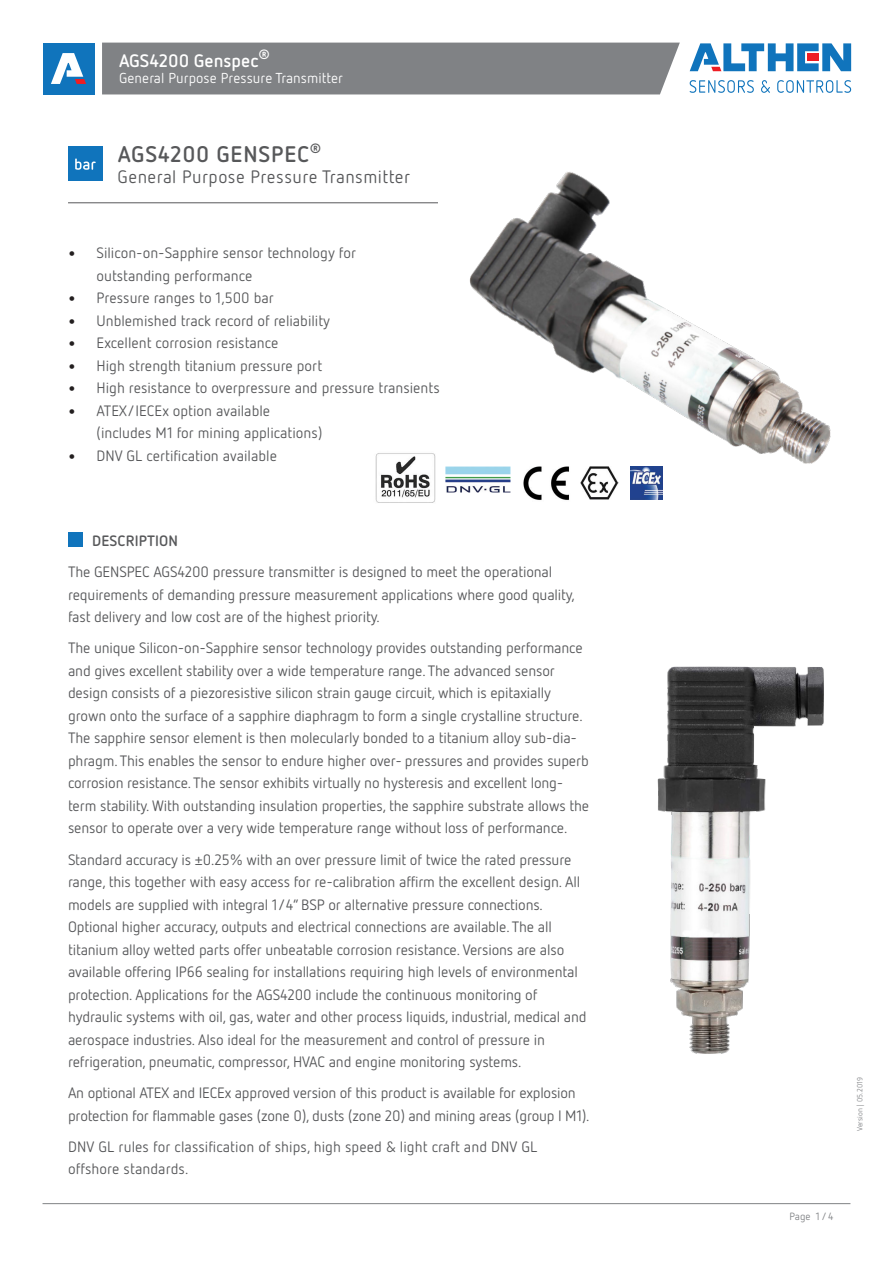
<style>
.page{position:relative;width:893px;height:1263px;background:#fff}
.page>*{position:absolute;margin:0;border:0;box-sizing:border-box;transform-origin:0 0}
.t1{font:700 22.5px "Netto OT";letter-spacing:.035em;color:#57585a}
.t2{font:18px "Netto OT";letter-spacing:.025em;color:#57585a}
._1Head_12pf_Bold{font:700 18px "Netto OT";color:#fff}
.FT_10pt_regular{font:15px/22.5px "Netto OT";letter-spacing:-.01em;color:#57585a}
.FT_10pt_regular-2{font:700 15px "Netto OT";letter-spacing:.01em;color:#57585a}
._1Head_12pf_Bold-2{font:14.4px "Netto OT";letter-spacing:.005em;color:#fff}
.t3{font:10.5px "Netto OT";color:#808285}
.t4{font:7.5px "Netto OT";color:#808285}
.s1{font-size:27px;color:#231f20}
</style>
<div class="page">
<div style="left:102px;top:43px;width:578px;height:51px;background:#808285"></div>
<hr style="left:43px;top:1203px;width:807px;height:1px;background:#808285">
<div style="left:43px;top:43px;width:51px;height:51px;background:#1074bc"></div>
<svg style="left:51px;top:53px;width:35px;height:31px"></svg>
<svg style="left:690px;top:80px;width:64px;height:13px"></svg>
<svg style="left:761px;top:80px;width:9px;height:13px"></svg>
<svg style="left:777px;top:80px;width:74px;height:13px"></svg>
<svg style="left:690px;top:43px;width:161px;height:28px"></svg>
<div style="left:68px;top:147px;width:34px;height:34px;background:#1074bc"></div>
<svg style="left:75px;top:158px;width:21px;height:12px"></svg>
<div style="left:68px;top:531px;width:15px;height:15px;background:#1074bc"></div>
<hr style="left:68px;top:202px;width:370px;height:1px;background:#57585a">
<img style="left:375px;top:453px;width:61px;height:50px">
<img style="left:445px;top:466px;width:5px;height:26px">
<img style="left:450px;top:172px;width:381px;height:328px">
<img style="left:657px;top:666px;width:167px;height:388px">
<p class="_1Head_12pf_Bold" style="left:119px;top:49px;width:152px">AGS4200 Genspec<sup>®</sup></p>
<p class="_1Head_12pf_Bold-2" style="left:119px;top:69px;width:226px">General Purpose Pressure Transmitter</p>
<p class="t1" style="left:118px;top:140px;width:205px">AGS4200 GENSPEC<sup>®</sup></p>
<p class="t2" style="left:118px;top:166px;width:294px">General Purpose Pressure Transmitter</p>
<p class="FT_10pt_regular" style="left:97px;top:241px;width:261px;text-indent:-32px"><span class="s1">•</span> Silicon-on-Sapphire sensor technology for outstanding performance</p>
<p class="FT_10pt_regular" style="left:65px;top:286px;width:211px"><span class="s1">•</span> Pressure ranges to 1,500 bar</p>
<p class="FT_10pt_regular" style="left:65px;top:309px;width:267px"><span class="s1">•</span> Unblemished track record of reliability</p>
<p class="FT_10pt_regular" style="left:65px;top:331px;width:215px"><span class="s1">•</span> Excellent corrosion resistance</p>
<p class="FT_10pt_regular" style="left:65px;top:354px;width:259px"><span class="s1">•</span> High strength titanium pressure port</p>
<p class="FT_10pt_regular" style="left:65px;top:376px;width:377px"><span class="s1">•</span> High resistance to overpressure and pressure transients</p>
<p class="FT_10pt_regular" style="left:97px;top:399px;width:227px;text-indent:-32px"><span class="s1">•</span> ATEX/IECEx option available (includes M1 for mining applications)</p>
<p class="FT_10pt_regular" style="left:65px;top:444px;width:214px"><span class="s1">•</span> DNV GL certification available</p>
<p class="FT_10pt_regular-2" style="left:92px;top:532px;width:88px">DESCRIPTION</p>
<p class="FT_10pt_regular" style="left:68px;top:561px;width:508px">The GENSPEC AGS4200 pressure transmitter is designed to meet the operational requirements of demanding pressure measurement applications where good quality, fast delivery and low cost are of the highest priority.</p>
<p class="FT_10pt_regular" style="left:68px;top:637px;width:523px">The unique Silicon-on-Sapphire sensor technology provides outstanding performance and gives excellent stability over a wide temperature range. The advanced sensor design consists of a piezoresistive silicon strain gauge circuit, which is epitaxially grown onto the surface of a sapphire diaphragm to form a single crystalline structure.<br>The sapphire sensor element is then molecularly bonded to a titanium alloy sub-dia&shy;phragm. This enables the sensor to endure higher over- pressures and provides superb corrosion resistance. The sensor exhibits virtually no hysteresis and excellent long&shy;term stability. With outstanding insulation properties, the sapphire substrate allows the sensor to operate over a very wide temperature range without loss of performance.</p>
<p class="FT_10pt_regular" style="left:68px;top:848px;width:520px">Standard accuracy is ±0.25% with an over pressure limit of twice the rated pressure range, this together with easy access for re-calibration affirm the excellent design. All models are supplied with integral 1/4” BSP or alternative pressure connections.<br>Optional higher accuracy, outputs and electrical connections are available. The all titanium alloy wetted parts offer unbeatable corrosion resistance. Versions are also available offering IP66 sealing for installations requiring high levels of environmental protection. Applications for the AGS4200 include the continuous monitoring of hydraulic systems with oil, gas, water and other process liquids, industrial, medical and aerospace industries. Also ideal for the measurement and control of pressure in refrigeration, pneumatic, compressor, HVAC and engine monitoring systems.</p>
<p class="FT_10pt_regular" style="left:68px;top:1081px;width:523px">An optional ATEX and IECEx approved version of this product is available for explosion protection for flammable gases (zone 0), dusts (zone 20) and mining areas (group I M1).</p>
<p class="FT_10pt_regular" style="left:68px;top:1135px;width:471px">DNV GL rules for classification of ships, high speed &amp; light craft and DNV GL offshore standards.</p>
<p class="t4" style="left:855px;top:1131px;width:55px;rotate:-90deg">Version | 05.2019</p>
<p class="t3" style="left:789px;top:1210px;width:45px">Page 1 / 4</p>
</div>
